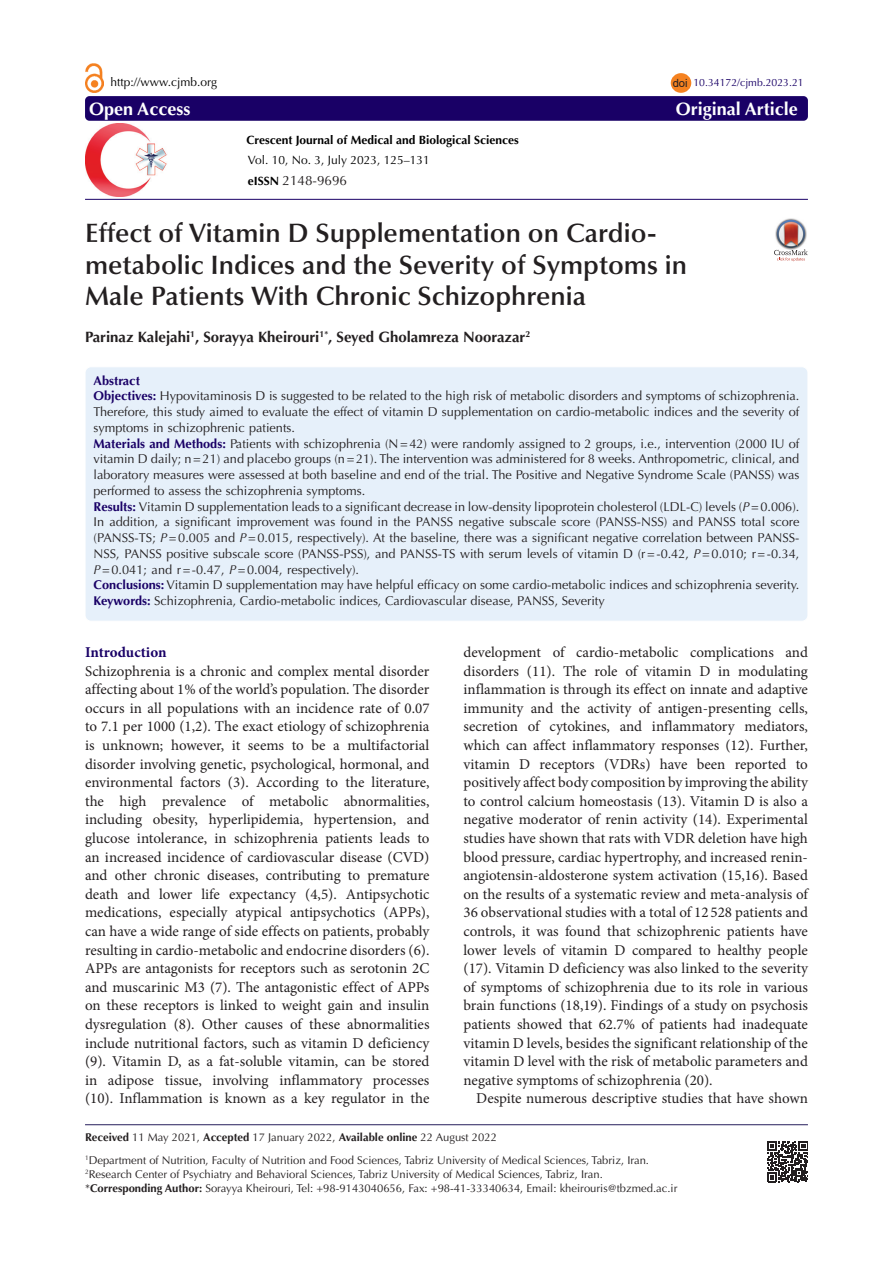
<style>
.page{position:relative;width:893px;height:1263px;background:#fff}
.page>*{position:absolute;margin:0;border:0;box-sizing:border-box;transform-origin:0 0}
.Pa3{font:600 26.7px/31.5px "Optima LT Std";color:#231f20}
.t1{font:700 18px "Optima LT Std";color:#fff}
.t2{font:15px/18.6px "Minion Pro";letter-spacing:-.005em;color:#231f20;text-align:justify}
.t3{font:700 15px "Optima LT Std";color:#231f20}
.t4{font:700 15px "Minion Pro";letter-spacing:-.005em;color:#190066}
.t5{font:13.5px "Optima LT Std";color:#231f20}
.t6{font:12.75px/15.8px "Optima LT Std";color:#231f20;text-align:justify}
.t7{font:700 12.75px "Optima LT Std";color:#190066}
.t8{font:12px "Optima LT Std";color:#000}
.t9{font:700 12px "Optima LT Std";color:#000}
.t10{font:11.25px "Optima LT Std";color:#231f20}
.t11{font:11.25px "Arial";color:#231f20}
.t12{font:10.5px "Optima LT Std";color:#190066}
.s1{font-weight:700;font-size:12px;color:#000}
.s2{font-weight:700;color:#190066}
.s3{font-style:italic}
.s4{font-weight:700}
</style>
<div class="page">
<div style="left:85px;top:367px;width:723px;height:254px;background:#e6f0fa;border-radius:6px"></div>
<div style="left:85px;top:367px;width:723px;height:254px;border:1px solid #fff;border-radius:6px"></div>
<div style="left:85px;top:96px;width:723px;height:25px;background:#190066;border-radius:4px"></div>
<hr style="left:85px;top:199px;width:723px;height:1px;background:#190066">
<hr style="left:85px;top:1124px;width:723px;height:1px;background:#261d5c">
<img style="left:85px;top:63px;width:19px;height:30px">
<img style="left:85px;top:124px;width:82px;height:72px">
<svg style="left:767px;top:1141px;width:41px;height:41px"></svg>
<img style="left:784px;top:218px;width:14px;height:2px">
<svg style="left:774px;top:220px;width:34px;height:41px"></svg>
<div style="left:671px;top:73px;width:20px;height:20px;background:#f58220;border-radius:50%"></div>
<p class="t8" style="left:111px;top:75px;width:108px">http://www.cjmb.org</p>
<p class="t11" style="left:673px;top:75px;width:17px">doi</p>
<p class="t12" style="left:693px;top:76px;width:112px">10.34172/cjmb.2023.21</p>
<p class="t1" style="left:89px;top:98px;width:103px">Open Access</p>
<p class="t1" style="left:676px;top:98px;width:124px">Original Article</p>
<p class="t9" style="left:247px;top:132px;width:274px">Crescent Journal of Medical and Biological Sciences</p>
<p class="t8" style="left:248px;top:153px;width:183px">Vol. 10, No. 3, July 2023, 125–131</p>
<p class="t5" style="left:248px;top:172px;width:101px"><span class="s1">eISSN</span> 2148-9696</p>
<p class="Pa3" style="left:85px;top:218px;width:604px">Effect of Vitamin D Supplementation on Cardio&shy;metabolic Indices and the Severity of Symptoms in<br>Male Patients With Chronic Schizophrenia</p>
<p class="t3" style="left:85px;top:328px;width:447px">Parinaz Kalejahi<sup>1</sup>, Sorayya Kheirouri<sup>1*</sup>, Seyed Gholamreza Noorazar<sup>2</sup></p>
<p class="t7" style="left:94px;top:373px;width:48px">Abstract</p>
<p class="t6" style="left:94px;top:388px;width:707px"><span class="s2">Objectives:</span> Hypovitaminosis D is suggested to be related to the high risk of metabolic disorders and symptoms of schizophrenia.<br>Therefore, this study aimed to evaluate the effect of vitamin D supplementation on cardio-metabolic indices and the severity of symptoms in schizophrenic patients.</p>
<p class="t6" style="left:94px;top:436px;width:707px"><span class="s2">Materials and Methods:</span> Patients with schizophrenia (N=42) were randomly assigned to 2 groups, i.e., intervention (2000 IU of vitamin D daily; n=21) and placebo groups (n=21). The intervention was administered for 8 weeks. Anthropometric, clinical, and laboratory measures were assessed at both baseline and end of the trial. The Positive and Negative Syndrome Scale (PANSS) was performed to assess the schizophrenia symptoms.</p>
<p class="t6" style="left:94px;top:499px;width:707px"><span class="s2">Results:</span> Vitamin D supplementation leads to a significant decrease in low-density lipoprotein cholesterol (LDL-C) levels (<span class="s3">P</span>=0.006).<br>In addition, a significant improvement was found in the PANSS negative subscale score (PANSS-NSS) and PANSS total score (PANSS-TS; <span class="s3">P</span>=0.005 and <span class="s3">P</span>=0.015, respectively). At the baseline, there was a significant negative correlation between PANSS-NSS, PANSS positive subscale score (PANSS-PSS), and PANSS-TS with serum levels of vitamin D (r=-0.42, <span class="s3">P</span>=0.010; r=-0.34, <span class="s3">P</span>=0.041; and r=-0.47, <span class="s3">P</span>=0.004, respectively).</p>
<p class="t6" style="left:94px;top:577px;width:707px"><span class="s2">Conclusions:</span> Vitamin D supplementation may have helpful efficacy on some cardio-metabolic indices and schizophrenia severity.</p>
<p class="t6" style="left:94px;top:593px;width:513px"><span class="s2">Keywords:</span> Schizophrenia, Cardio-metabolic indices, Cardiovascular disease, PANSS, Severity</p>
<p class="t4" style="left:85px;top:641px;width:83px">Introduction</p>
<p class="t2" style="left:85px;top:661px;width:346px">Schizophrenia is a chronic and complex mental disorder affecting about 1% of the world’s population. The disorder occurs in all populations with an incidence rate of 0.07 to 7.1 per 1000 (1,2). The exact etiology of schizophrenia is unknown; however, it seems to be a multifactorial disorder involving genetic, psychological, hormonal, and environmental factors (3). According to the literature, the high prevalence of metabolic abnormalities, including obesity, hyperlipidemia, hypertension, and glucose intolerance, in schizophrenia patients leads to an increased incidence of cardiovascular disease (CVD) and other chronic diseases, contributing to premature death and lower life expectancy (4,5). Antipsychotic medications, especially atypical antipsychotics (APPs), can have a wide range of side effects on patients, probably resulting in cardio-metabolic and endocrine disorders (6).<br>APPs are antagonists for receptors such as serotonin 2C and muscarinic M3 (7). The antagonistic effect of APPs on these receptors is linked to weight gain and insulin dysregulation (8). Other causes of these abnormalities include nutritional factors, such as vitamin D deficiency (9). Vitamin D, as a fat-soluble vitamin, can be stored in adipose tissue, involving inflammatory processes (10). Inflammation is known as a key regulator in the</p>
<p class="t2" style="left:463px;top:643px;width:346px">development of cardio-metabolic complications and disorders (11). The role of vitamin D in modulating inflammation is through its effect on innate and adaptive immunity and the activity of antigen-presenting cells, secretion of cytokines, and inflammatory mediators, which can affect inflammatory responses (12). Further, vitamin D receptors (VDRs) have been reported to positively affect body composition by improving the ability to control calcium homeostasis (13). Vitamin D is also a negative moderator of renin activity (14). Experimental studies have shown that rats with VDR deletion have high blood pressure, cardiac hypertrophy, and increased renin&shy;angiotensin-aldosterone system activation (15,16). Based on the results of a systematic review and meta-analysis of 36 observational studies with a total of 12 528 patients and controls, it was found that schizophrenic patients have lower levels of vitamin D compared to healthy people (17). Vitamin D deficiency was also linked to the severity of symptoms of schizophrenia due to its role in various brain functions (18,19). Findings of a study on psychosis patients showed that 62.7% of patients had inadequate vitamin D levels, besides the significant relationship of the vitamin D level with the risk of metabolic parameters and negative symptoms of schizophrenia (20).</p>
<p class="t2" style="left:476px;top:1089px;width:333px">Despite numerous descriptive studies that have shown</p>
<p class="t10" style="left:85px;top:1130px;width:413px"><span class="s4">Received</span> 11 May 2021, <span class="s4">Accepted</span> 17 January 2022, <span class="s4">Available online</span> 22 August 2022</p>
<p class="t10" style="left:85px;top:1153px;width:565px"><sup>1</sup>Department of Nutrition, Faculty of Nutrition and Food Sciences, Tabriz University of Medical Sciences, Tabriz, Iran.</p>
<p class="t10" style="left:85px;top:1168px;width:519px"><sup>2</sup>Research Center of Psychiatry and Behavioral Sciences, Tabriz University of Medical Sciences, Tabriz, Iran.</p>
<p class="t10" style="left:85px;top:1182px;width:594px">*<span class="s4">Corresponding Author:</span> Sorayya Kheirouri, Tel: +98-9143040656, Fax: +98-41-33340634, Email: kheirouris@tbzmed.ac.ir</p>
</div>
